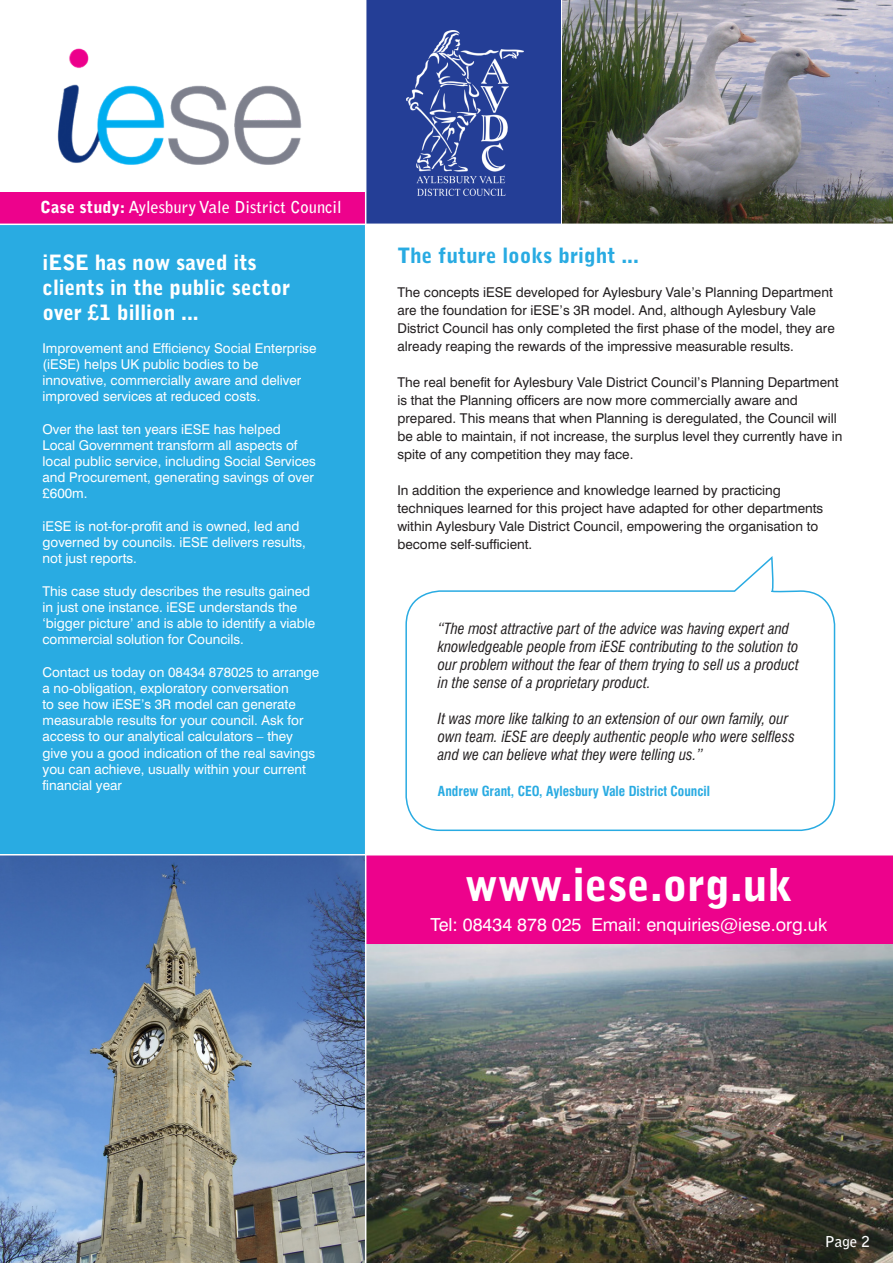
<style>
.page{position:relative;width:893px;height:1263px;background:#fff}
.page>*{position:absolute;margin:0;border:0;box-sizing:border-box;transform-origin:0 0}
.t1{font:900 45px "Bell Gothic Std";color:#fff}
.t2{font:900 21px/25.2px "Bell Gothic Std";color:#fff}
.t3{font:900 21px "Bell Gothic Std";color:#29abe2}
.t4{font:18px "Swiss 721 BT";color:#fff}
.t5{font:700 16.5px "Bell Gothic Std";color:#fff}
.t6{font:italic condensed 15px/18px "Swiss 721 BT";color:#231f20}
.t7{font:700 15px "Bell Gothic Std";color:#fff}
.t8{font:13.5px/16.2px "Swiss 721 BT";color:#fff}
.t9{font:13.5px/18px "Swiss 721 BT";color:#231f20}
.t10{font:700 condensed 13.5px "Swiss 721 BT";color:#29abe2}
.s1{font-weight:900}
</style>
<div class="page">
<img style="left:563px;top:0;width:330px;height:224px">
<svg style="left:405px;top:558px;width:431px;height:274px"></svg>
<img style="left:366px;top:944px;width:527px;height:319px">
<svg style="left:821px;top:1231px;width:58px;height:29px;background:#2d2e23"></svg>
<div style="left:366px;top:0;width:195px;height:225px;background:#243e96"></div>
<img style="left:57px;top:48px;width:245px;height:117px">
<div style="left:0;top:225px;width:366px;height:630px;background:#29abe2"></div>
<div style="left:0;top:192px;width:365px;height:32px;background:#ed028c"></div>
<img style="left:406px;top:31px;width:117px;height:165px">
<div style="left:365px;top:855px;width:528px;height:89px;background:#ed028c"></div>
<img style="left:0;top:855px;width:365px;height:408px">
<hr style="left:0;top:224px;width:893px;height:1px;background:#fff">
<hr style="left:0;top:854px;width:893px;height:1px;background:#fff">
<hr style="left:365px;top:0;width:1px;height:1263px;background:#fff">
<p class="t5" style="left:40px;top:197px;width:303px"><span class="s1">Case study:</span> Aylesbury Vale District Council</p>
<p class="t2" style="left:43px;top:250px;width:249px">iESE has now saved its clients in the public sector over £1 billion ...</p>
<p class="t8" style="left:43px;top:340px;width:275px">Improvement and Efficiency Social Enterprise (iESE) helps UK public bodies to be innovative, commercially aware and deliver improved services at reduced costs.</p>
<p class="t8" style="left:43px;top:421px;width:275px">Over the last ten years iESE has helped Local Government transform all aspects of local public service, including Social Services and Procurement, generating savings of over £600m.</p>
<p class="t8" style="left:43px;top:518px;width:265px">iESE is not-for-profit and is owned, led and governed by councils. iESE delivers results, not just reports.</p>
<p class="t8" style="left:43px;top:583px;width:274px">This case study describes the results gained in just one instance. iESE understands the ‘bigger picture’ and is able to identify a viable commercial solution for Councils.</p>
<p class="t8" style="left:43px;top:664px;width:278px">Contact us today on 08434 878025 to arrange a no-obligation, exploratory conversation<br>to see how iESE’s 3R model can generate measurable results for your council. Ask for access to our analytical calculators – they give you a good indication of the real savings you can achieve, usually within your current financial year</p>
<p class="t3" style="left:397px;top:243px;width:243px">The future looks bright ...</p>
<p class="t9" style="left:397px;top:283px;width:439px">The concepts iESE developed for Aylesbury Vale’s Planning Department are the foundation for iESE’s 3R model. And, although Aylesbury Vale District Council has only completed the first phase of the model, they are already reaping the rewards of the impressive measurable results.</p>
<p class="t9" style="left:397px;top:373px;width:446px">The real benefit for Aylesbury Vale District Council’s Planning Department is that the Planning officers are now more commercially aware and prepared. This means that when Planning is deregulated, the Council will be able to maintain, if not increase, the surplus level they currently have in spite of any competition they may face.</p>
<p class="t9" style="left:397px;top:481px;width:427px">In addition the experience and knowledge learned by practicing techniques learned for this project have adapted for other departments within Aylesbury Vale District Council, empowering the organisation to become self-sufficient.</p>
<p class="t6" style="left:438px;top:620px;width:362px">“The most attractive part of the advice was having expert and knowledgeable people from iESE contributing to the solution to our problem without the fear of them trying to sell us a product in the sense of a proprietary product.</p>
<p class="t6" style="left:438px;top:710px;width:359px">It was more like talking to an extension of our own family, our own team. iESE are deeply authentic people who were selfless and we can believe what they were telling us.”</p>
<p class="t10" style="left:438px;top:783px;width:274px">Andrew Grant, CEO, Aylesbury Vale District Council</p>
<p class="t1" style="left:465px;top:859px;width:329px">www.iese.org.uk</p>
<p class="t4" style="left:431px;top:914px;width:398px">Tel: 08434 878 025 Email: enquiries@iese.org.uk</p>
<p class="t7" style="left:825px;top:1233px;width:46px">Page 2</p>
</div>
